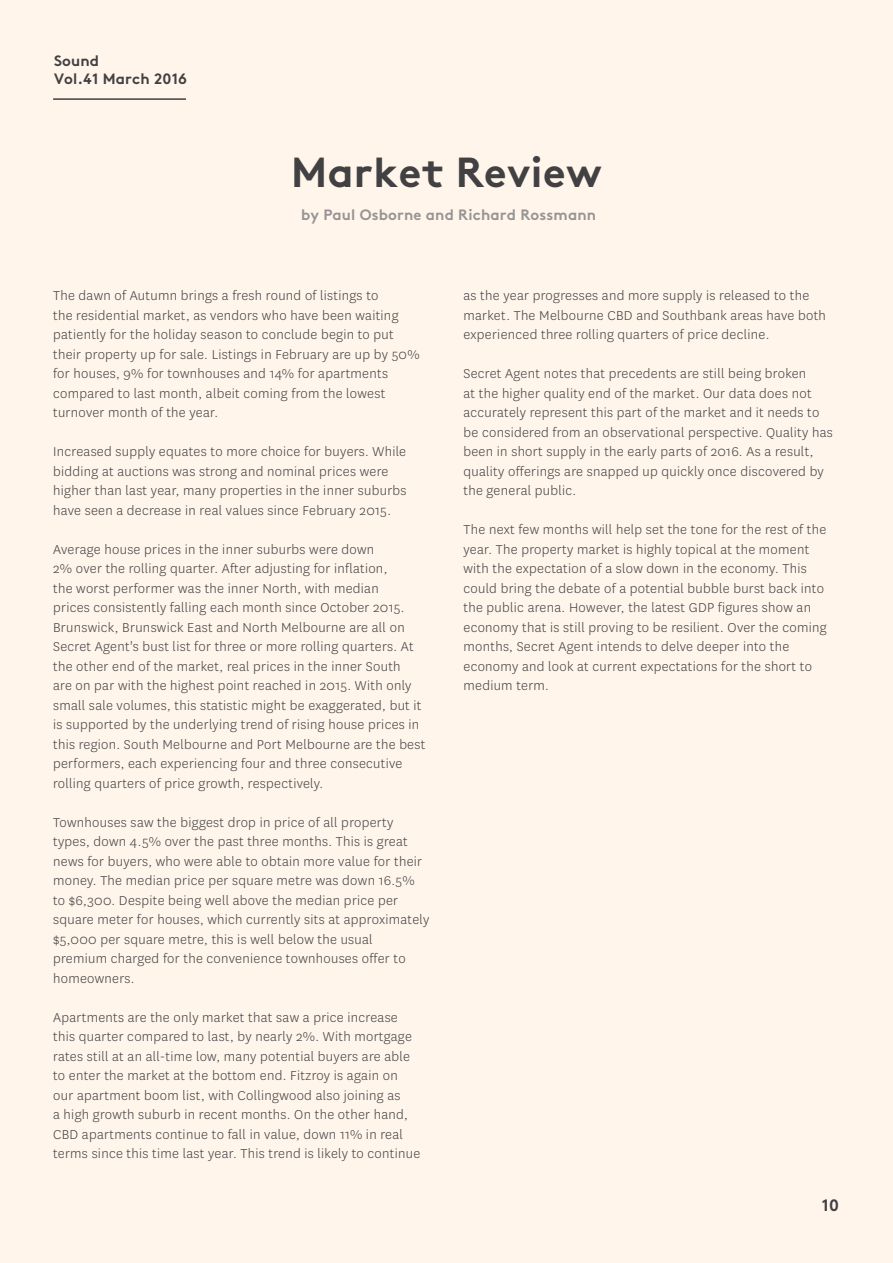
<style>
.page{position:relative;width:893px;height:1263px;background:#fff5ea}
.page>*{position:absolute;margin:0;border:0;box-sizing:border-box;transform-origin:0 0}
.t1{font:700 42px "AS Brown Pro";letter-spacing:.01em;color:#414042}
.t2{font:700 16.5px "AS Brown Pro";color:#414042}
.t3{font:300 15px/19.5px "National";letter-spacing:.02em;color:#414042}
.t4{font:700 15px "AS Brown Pro";letter-spacing:.01em;color:#969495}
.t5{font:700 15px/18px "AS Brown Pro";letter-spacing:.01em;color:#414042}
</style>
<div class="page">
<hr style="left:53px;top:98px;width:133px;height:2px;background:#414042">
<p class="t5" style="left:54px;top:50px;width:135px">Sound<br>Vol.41 March 2016</p>
<h1 class="t1" style="left:291px;top:140px;width:312px">Market Review</h1>
<p class="t4" style="left:301px;top:203px;width:297px">by Paul Osborne and Richard Rossmann</p>
<p class="t3" style="left:53px;top:285px;width:368px">The dawn of Autumn brings a fresh round of listings to<br>the residential market, as vendors who have been waiting patiently for the holiday season to conclude begin to put their property up for sale. Listings in February are up by 50% for houses, 9% for townhouses and 14% for apartments compared to last month, albeit coming from the lowest turnover month of the year.</p>
<p class="t3" style="left:53px;top:441px;width:355px">Increased supply equates to more choice for buyers. While bidding at auctions was strong and nominal prices were higher than last year, many properties in the inner suburbs have seen a decrease in real values since February 2015.</p>
<p class="t3" style="left:53px;top:539px;width:374px">Average house prices in the inner suburbs were down<br>2% over the rolling quarter. After adjusting for inflation,<br>the worst performer was the inner North, with median<br>prices consistently falling each month since October 2015.<br>Brunswick, Brunswick East and North Melbourne are all on Secret Agent's bust list for three or more rolling quarters. At the other end of the market, real prices in the inner South<br>are on par with the highest point reached in 2015. With only small sale volumes, this statistic might be exaggerated, but it is supported by the underlying trend of rising house prices in this region. South Melbourne and Port Melbourne are the best performers, each experiencing four and three consecutive rolling quarters of price growth, respectively.</p>
<p class="t3" style="left:53px;top:812px;width:378px">Townhouses saw the biggest drop in price of all property types, down 4.5% over the past three months. This is great news for buyers, who were able to obtain more value for their money. The median price per square metre was down 16.5% to $6,300. Despite being well above the median price per square meter for houses, which currently sits at approximately $5,000 per square metre, this is well below the usual premium charged for the convenience townhouses offer to homeowners.</p>
<p class="t3" style="left:53px;top:1007px;width:369px">Apartments are the only market that saw a price increase this quarter compared to last, by nearly 2%. With mortgage rates still at an all-time low, many potential buyers are able to enter the market at the bottom end. Fitzroy is again on our apartment boom list, with Collingwood also joining as<br>a high growth suburb in recent months. On the other hand, CBD apartments continue to fall in value, down 11% in real terms since this time last year. This trend is likely to continue</p>
<p class="t3" style="left:463px;top:285px;width:364px">as the year progresses and more supply is released to the market. The Melbourne CBD and Southbank areas have both experienced three rolling quarters of price decline.</p>
<p class="t3" style="left:463px;top:363px;width:371px">Secret Agent notes that precedents are still being broken<br>at the higher quality end of the market. Our data does not accurately represent this part of the market and it needs to be considered from an observational perspective. Quality has been in short supply in the early parts of 2016. As a result, quality offerings are snapped up quickly once discovered by the general public.</p>
<p class="t3" style="left:463px;top:519px;width:365px">The next few months will help set the tone for the rest of the year. The property market is highly topical at the moment with the expectation of a slow down in the economy. This could bring the debate of a potential bubble burst back into the public arena. However, the latest GDP figures show an economy that is still proving to be resilient. Over the coming months, Secret Agent intends to delve deeper into the economy and look at current expectations for the short to medium term.</p>
<p class="t2" style="left:822px;top:1192px;width:19px">10</p>
</div>
